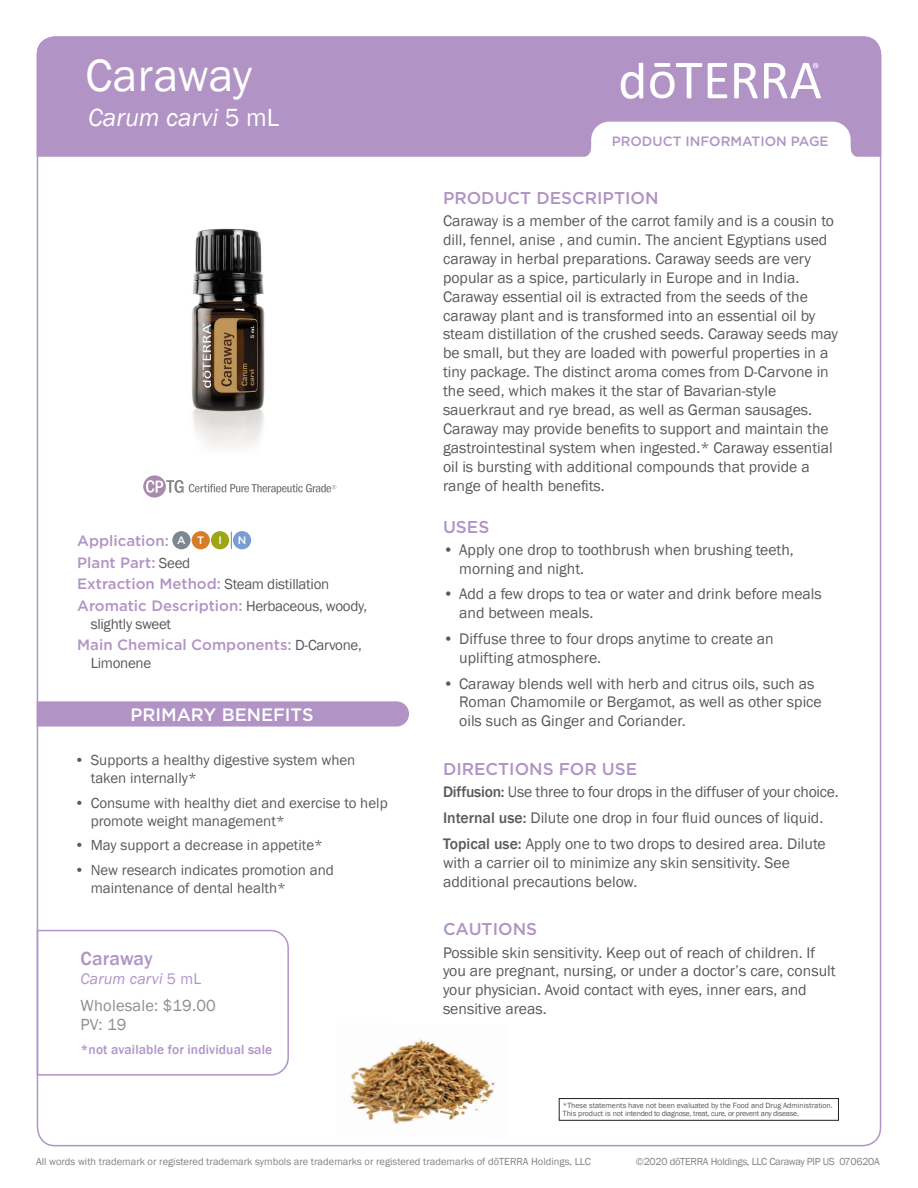
<style>
.page{position:relative;width:918px;height:1188px;background:#fff}
.page>*{position:absolute;margin:0;border:0;box-sizing:border-box;transform-origin:0 0}
.Main_H1{font:46.5px "Franklin Gothic";letter-spacing:.005em;color:#fff}
.Main_H2{font:italic 25.5px "Franklin Gothic";color:#fff}
.Tag_H1{font:500 19.5px "Franklin Gothic";letter-spacing:.005em;color:#b194c5}
.t1{font:500 18px "Gotham";color:#fff}
.Purple_Headers{font:500 17.1px "Gotham";color:#b194c5}
.Tag_details{font:16.5px "Franklin Gothic";letter-spacing:.01em;color:#8d8f92}
.Body{font:15.75px/18.9px "Franklin Gothic";color:#5a5a5d}
.Directions_Bold_Attr{font:15.75px/18.9px "Franklin Gothic";color:#5a5a5d}
.Tag_H2{font:italic 15.75px "Franklin Gothic";letter-spacing:.01em;color:#b194c5}
.Oil_Attribute_Panel{font:15px/18px "Franklin Gothic";color:#5a5a5d}
.Oil_Attribute_Panel-2{font:500 15px/18px "Gotham";color:#b194c5}
.Oil_Attribute_Panel-3{font:15px/18px "Franklin Gothic";letter-spacing:-.02em;color:#5a5a5d}
.Tag_details-2{font:500 13.5px "Franklin Gothic";letter-spacing:.01em;color:#b194c5}
.t2{font:500 13.5px "Gotham";color:#b194c5}
.Table_names{font:500 10.8px "Gotham";color:#fff}
.t3{font:10.5px "Franklin Gothic";color:#808285}
.t4{font:10.5px "Franklin Gothic";letter-spacing:-.025em;color:#808285}
.t5{font:7.8px/8.6px "Franklin Gothic";color:#57585a}
.s1{font-style:normal}
.s2{font-family:"Franklin Gothic";font-weight:400;color:#5a5a5d}
.s3{font-family:"Gotham";font-weight:500;color:#b194c5}
.s4{font-weight:500}
</style>
<div class="page">
<div style="left:37px;top:36px;width:844px;height:121px;background:#b194c5"></div>
<svg style="left:734px;top:63px;width:24px;height:35px"></svg>
<svg style="left:708px;top:63px;width:19px;height:35px"></svg>
<svg style="left:650px;top:63px;width:52px;height:35px"></svg>
<svg style="left:621px;top:63px;width:22px;height:36px"></svg>
<svg style="left:764px;top:63px;width:57px;height:35px"></svg>
<svg style="left:581px;top:122px;width:280px;height:35px"></svg>
<div style="left:559px;top:1098px;width:280px;height:22px;border:1px solid #231f20"></div>
<svg style="left:143px;top:475px;width:193px;height:23px"></svg>
<svg style="left:231px;top:532px;width:1px;height:17px"></svg>
<div style="left:172px;top:531px;width:19px;height:18px;background:#7c8791;border-radius:50%"></div>
<div style="left:192px;top:531px;width:18px;height:18px;background:#d77c29;border-radius:50%"></div>
<div style="left:211px;top:531px;width:18px;height:18px;background:#9ea615;border-radius:50%"></div>
<div style="left:233px;top:531px;width:18px;height:18px;background:#799cd1;border-radius:50%"></div>
<svg style="left:37px;top:701px;width:372px;height:26px;background:#b397c7"></svg>
<svg style="left:36px;top:929px;width:253px;height:147px"></svg>
<img style="left:192px;top:228px;width:73px;height:219px">
<img style="left:350px;top:1039px;width:145px;height:85px">
<p class="Main_H1" style="left:85px;top:47px;width:168px">Caraway</p>
<p class="Main_H2" style="left:88px;top:101px;width:193px">Carum carvi <span class="s1">5 mL</span></p>
<p class="Oil_Attribute_Panel-2" style="left:77px;top:532px;width:93px">Application:</p>
<p class="Table_names" style="left:177px;top:533px;width:10px">A</p>
<p class="Table_names" style="left:197px;top:533px;width:8px">T</p>
<p class="Table_names" style="left:218px;top:533px;width:5px">I</p>
<p class="Table_names" style="left:238px;top:533px;width:10px">N</p>
<p class="Oil_Attribute_Panel-2" style="left:77px;top:553px;width:115px">Plant Part: <span class="s2">Seed</span></p>
<p class="Oil_Attribute_Panel-2" style="left:77px;top:575px;width:254px">Extraction Method: <span class="s2">Steam distillation</span></p>
<p class="Oil_Attribute_Panel-3" style="left:91px;top:597px;width:278px;text-indent:-14px"><span class="s3">Aromatic Description:</span> Herbaceous, woody, slightly sweet</p>
<p class="Oil_Attribute_Panel-2" style="left:91px;top:635px;width:273px;text-indent:-14px">Main Chemical Components: <span class="s2">D-Carvone,<br>Limonene</span></p>
<p class="t1" style="left:130px;top:703px;width:185px">PRIMARY BENEFITS</p>
<p class="Oil_Attribute_Panel" style="left:91px;top:751px;width:266px;text-indent:-16px">• Supports a healthy digestive system when taken internally*</p>
<p class="Oil_Attribute_Panel" style="left:91px;top:794px;width:298px;text-indent:-16px">• Consume with healthy diet and exercise to help promote weight management*</p>
<p class="Oil_Attribute_Panel" style="left:75px;top:837px;width:250px">• May support a decrease in appetite*</p>
<p class="Oil_Attribute_Panel" style="left:91px;top:861px;width:245px;text-indent:-16px">• New research indicates promotion and maintenance of dental health*</p>
<p class="Tag_H1" style="left:81px;top:946px;width:74px">Caraway</p>
<p class="Tag_H2" style="left:81px;top:969px;width:122px">Carum carvi <span class="s1">5 mL</span></p>
<p class="Tag_details" style="left:81px;top:995px;width:137px">Wholesale: $19.00</p>
<p class="Tag_details" style="left:81px;top:1015px;width:47px">PV: 19</p>
<p class="Tag_details-2" style="left:81px;top:1042px;width:193px">*not available for individual sale</p>
<p class="t2" style="left:612px;top:132px;width:218px">PRODUCT INFORMATION PAGE</p>
<p class="Purple_Headers" style="left:443px;top:187px;width:217px">PRODUCT DESCRIPTION</p>
<p class="Body" style="left:443px;top:212px;width:397px">Caraway is a member of the carrot family and is a cousin to dill, fennel, anise , and cumin. The ancient Egyptians used caraway in herbal preparations. Caraway seeds are very popular as a spice, particularly in Europe and in India.<br>Caraway essential oil is extracted from the seeds of the caraway plant and is transformed into an essential oil by steam distillation of the crushed seeds. Caraway seeds may be small, but they are loaded with powerful properties in a tiny package. The distinct aroma comes from D-Carvone in the seed, which makes it the star of Bavarian-style sauerkraut and rye bread, as well as German sausages.<br>Caraway may provide benefits to support and maintain the gastrointestinal system when ingested.* Caraway essential oil is bursting with additional compounds that provide a range of health benefits.</p>
<p class="Purple_Headers" style="left:443px;top:515px;width:48px">USES</p>
<p class="Body" style="left:459px;top:541px;width:336px;text-indent:-16px">• Apply one drop to toothbrush when brushing teeth, morning and night.</p>
<p class="Body" style="left:459px;top:585px;width:364px;text-indent:-16px">• Add a few drops to tea or water and drink before meals and between meals.</p>
<p class="Body" style="left:459px;top:630px;width:316px;text-indent:-16px">• Diffuse three to four drops anytime to create an uplifting atmosphere.</p>
<p class="Body" style="left:459px;top:674px;width:364px;text-indent:-16px">• Caraway blends well with herb and citrus oils, such as<br>Roman Chamomile or Bergamot, as well as other spice oils such as Ginger and Coriander.</p>
<p class="Purple_Headers" style="left:443px;top:758px;width:196px">DIRECTIONS FOR USE</p>
<p class="Directions_Bold_Attr" style="left:443px;top:783px;width:397px"><span class="s4">Diffusion:</span> Use three to four drops in the diffuser of your choice.</p>
<p class="Directions_Bold_Attr" style="left:443px;top:809px;width:382px"><span class="s4">Internal use:</span> Dilute one drop in four fluid ounces of liquid.</p>
<p class="Directions_Bold_Attr" style="left:443px;top:834px;width:384px"><span class="s4">Topical use:</span> Apply one to two drops to desired area. Dilute with a carrier oil to minimize any skin sensitivity. See additional precautions below.</p>
<p class="Purple_Headers" style="left:443px;top:918px;width:96px">CAUTIONS</p>
<p class="Body" style="left:443px;top:943px;width:394px">Possible skin sensitivity. Keep out of reach of children. If you are pregnant, nursing, or under a doctor’s care, consult your physician. Avoid contact with eyes, inner ears, and sensitive areas.</p>
<p class="t5" style="left:563px;top:1101px;width:271px">*These statements have not been evaluated by the Food and Drug Administration.<br>This product is not intended to diagnose, treat, cure, or prevent any disease.</p>
<p class="t3" style="left:36px;top:1155px;width:556px">All words with trademark or registered trademark symbols are trademarks or registered trademarks of dōTERRA Holdings, LLC</p>
<p class="t4" style="left:636px;top:1155px;width:245px">©2020 dōTERRA Holdings, LLC Caraway PIP US 070620A</p>
</div>
